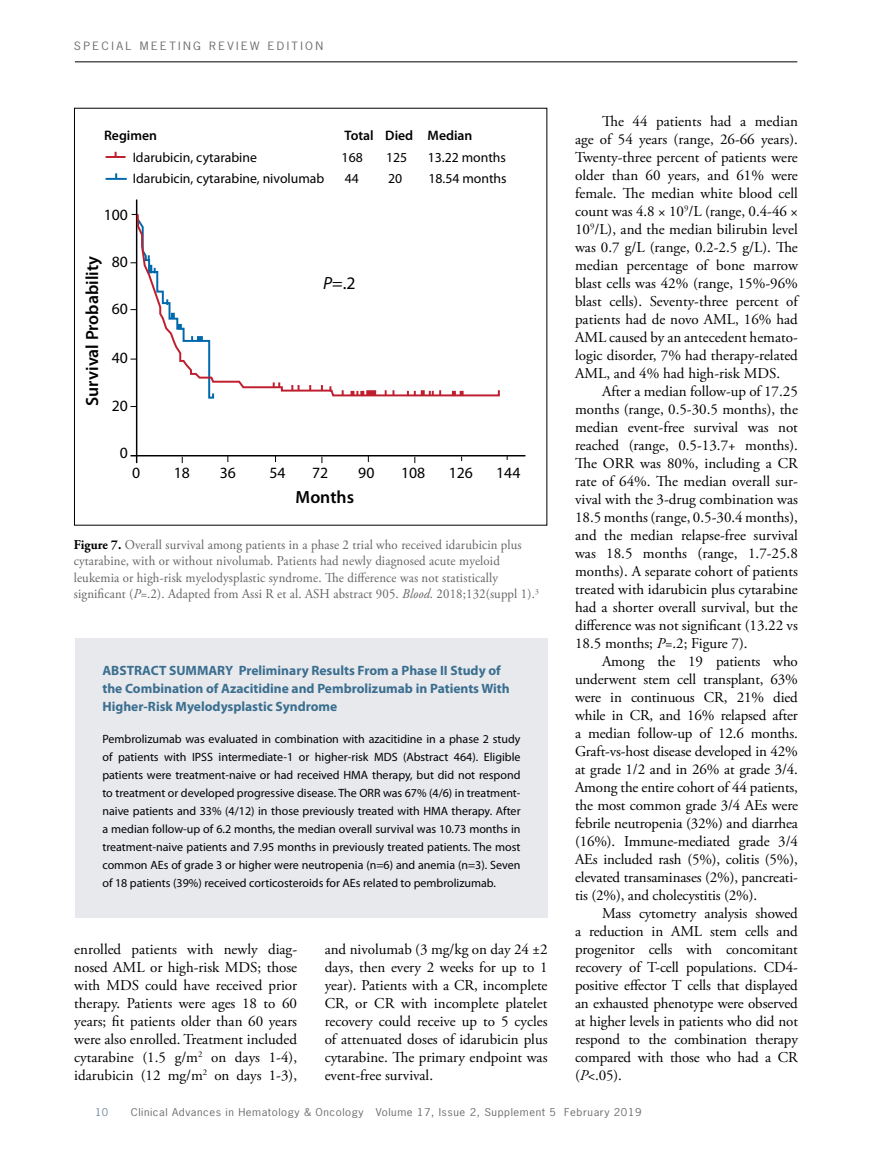
<style>
.page{position:relative;width:878px;height:1175px;background:#fff}
.page>*{position:absolute;margin:0;border:0;box-sizing:border-box;transform-origin:0 0}
.t1{font:600 17.7px "Myriad Pro";color:#000}
.t2{font:17.7px "Myriad Pro";color:#000}
.t3{font:15.75px "Myriad Pro";color:#000}
.t4{font:15px/18px "Adobe Garamond Pro";color:#000;text-align:justify}
.t5{font:13.8px "Myriad Pro";color:#000}
.t6{font:600 13.8px "Myriad Pro";color:#000}
.t7{font:13.5px/16.5px "Adobe Garamond Pro";letter-spacing:.01em;color:#636466;scale:.95 1}
.t8{font:700 13.5px/18px "Myriad Pro";color:#3b6e8f}
.t9{font:12px/18px "Myriad Pro";color:#000;text-align:justify}
.t10{font:10.8px "News Gothic Std";letter-spacing:.2em;color:#6d6e71;scale:1.11 1}
.t11{font:10.2px "News Gothic Std";letter-spacing:.05em;color:#6d6e71;scale:1.11 1}
.t12{font:10.2px "News Gothic Std";color:#738ba5;scale:1.11 1}
.s1{font-style:italic}
.s2{font-weight:700;color:#000}
</style>
<div class="page">
<hr style="left:75px;top:62px;width:722px;height:1px;background:#000">
<hr style="left:136px;top:199px;width:1px;height:264px;background:#000">
<hr style="left:130px;top:455px;width:395px;height:1px;background:#000">
<svg style="left:130px;top:214px;width:85px;height:185px"></svg>
<hr style="left:106px;top:156px;width:20px;height:2px;background:#be1e2d">
<hr style="left:106px;top:178px;width:21px;height:2px;background:#0068ac">
<svg style="left:136px;top:212px;width:364px;height:185px"></svg>
<div style="left:75px;top:638px;width:472px;height:279px;background:#e7e9ed"></div>
<p class="t10" style="left:74px;top:39px;width:226px">SPECIAL MEETING REVIEW EDITION</p>
<p class="t6" style="left:104px;top:127px;width:54px">Regimen</p>
<p class="t6" style="left:344px;top:127px;width:129px">Total Died Median</p>
<p class="t5" style="left:133px;top:149px;width:126px">Idarubicin, cytarabine</p>
<p class="t5" style="left:341px;top:149px;width:23px">168</p>
<p class="t5" style="left:386px;top:149px;width:23px">125</p>
<p class="t5" style="left:428px;top:149px;width:80px">13.22 months</p>
<p class="t5" style="left:133px;top:170px;width:193px">Idarubicin, cytarabine, nivolumab</p>
<p class="t5" style="left:345px;top:170px;width:16px">44</p>
<p class="t5" style="left:388px;top:170px;width:16px">20</p>
<p class="t5" style="left:428px;top:170px;width:80px">18.54 months</p>
<p class="t3" style="left:104px;top:205px;width:26px">100</p>
<p class="t3" style="left:112px;top:252px;width:18px">80</p>
<p class="t3" style="left:112px;top:299px;width:18px">60</p>
<p class="t3" style="left:112px;top:348px;width:18px">40</p>
<p class="t3" style="left:112px;top:395px;width:18px">20</p>
<p class="t3" style="left:120px;top:443px;width:10px">0</p>
<p class="t1" style="left:81px;top:406px;width:151px;rotate:-90deg">Survival Probability</p>
<p class="t2" style="left:323px;top:272px;width:34px"><span class="s1">P</span>=.2</p>
<p class="t3" style="left:132px;top:463px;width:10px">0</p>
<p class="t3" style="left:174px;top:463px;width:18px">18</p>
<p class="t3" style="left:220px;top:463px;width:18px">36</p>
<p class="t3" style="left:269px;top:463px;width:18px">54</p>
<p class="t3" style="left:312px;top:463px;width:18px">72</p>
<p class="t3" style="left:358px;top:463px;width:18px">90</p>
<p class="t3" style="left:401px;top:463px;width:26px">108</p>
<p class="t3" style="left:448px;top:463px;width:26px">126</p>
<p class="t3" style="left:496px;top:463px;width:26px">144</p>
<p class="t1" style="left:295px;top:486px;width:60px">Months</p>
<p class="t7" style="left:74px;top:537px;width:491px"><span class="s2">Figure 7.</span> Overall survival among patients in a phase 2 trial who received idarubicin plus cytarabine, with or without nivolumab. Patients had newly diagnosed acute myeloid leukemia or high-risk myelodysplastic syndrome. The difference was not statistically significant (<span class="s1">P</span>=.2). Adapted from Assi R et al. ASH abstract 905. <span class="s1">Blood</span>. 2018;132(suppl 1).<sup>3</sup></p>
<p class="t8" style="left:102px;top:661px;width:408px">ABSTRACT SUMMARY Preliminary Results From a Phase II Study of the Combination of Azacitidine and Pembrolizumab in Patients With<br>Higher-Risk Myelodysplastic Syndrome</p>
<p class="t9" style="left:102px;top:729px;width:419px">Pembrolizumab was evaluated in combination with azacitidine in a phase 2 study of patients with IPSS intermediate-1 or higher-risk MDS (Abstract 464). Eligible patients were treatment-naive or had received HMA therapy, but did not respond to treatment or developed progressive disease. The ORR was 67% (4/6) in treatment&shy;naive patients and 33% (4/12) in those previously treated with HMA therapy. After a median follow-up of 6.2 months, the median overall survival was 10.73 months in treatment-naive patients and 7.95 months in previously treated patients. The most common AEs of grade 3 or higher were neutropenia (n=6) and anemia (n=3). Seven of 18 patients (39%) received corticosteroids for AEs related to pembrolizumab.</p>
<p class="t4" style="left:74px;top:941px;width:224px">enrolled patients with newly diag&shy;nosed AML or high-risk MDS; those with MDS could have received prior therapy. Patients were ages 18 to 60 years; fit patients older than 60 years were also enrolled. Treatment included cytarabine (1.5 g/m<sup>2</sup> on days 1-4), idarubicin (12 mg/m<sup>2</sup> on days 1-3),</p>
<p class="t4" style="left:324px;top:941px;width:224px">and nivolumab (3 mg/kg on day 24 ±2 days, then every 2 weeks for up to 1 year). Patients with a CR, incomplete CR, or CR with incomplete platelet recovery could receive up to 5 cycles of attenuated doses of idarubicin plus cytarabine. The primary endpoint was event-free survival.</p>
<p class="t4" style="left:575px;top:113px;width:224px;text-indent:27px">The 44 patients had a median age of 54 years (range, 26-66 years).<br>Twenty-three percent of patients were older than 60 years, and 61% were female. The median white blood cell count was 4.8 × 10<sup>9</sup>/L (range, 0.4-46 × 10<sup>9</sup>/L), and the median bilirubin level was 0.7 g/L (range, 0.2-2.5 g/L). The median percentage of bone marrow blast cells was 42% (range, 15%-96% blast cells). Seventy-three percent of patients had de novo AML, 16% had AML caused by an antecedent hemato&shy;logic disorder, 7% had therapy-related AML, and 4% had high-risk MDS.</p>
<p class="t4" style="left:575px;top:383px;width:224px;text-indent:27px">After a median follow-up of 17.25 months (range, 0.5-30.5 months), the median event-free survival was not reached (range, 0.5-13.7+ months).<br>The ORR was 80%, including a CR rate of 64%. The median overall sur&shy;vival with the 3-drug combination was 18.5 months (range, 0.5-30.4 months), and the median relapse-free survival was 18.5 months (range, 1.7-25.8 months). A separate cohort of patients treated with idarubicin plus cytarabine had a shorter overall survival, but the difference was not significant (13.22 vs 18.5 months; <span class="s1">P</span>=.2; Figure 7).</p>
<p class="t4" style="left:575px;top:653px;width:224px;text-indent:27px">Among the 19 patients who underwent stem cell transplant, 63% were in continuous CR, 21% died while in CR, and 16% relapsed after a median follow-up of 12.6 months.<br>Graft-vs-host disease developed in 42% at grade 1/2 and in 26% at grade 3/4.<br>Among the entire cohort of 44 patients, the most common grade 3/4 AEs were febrile neutropenia (32%) and diarrhea (16%). Immune-mediated grade 3/4<br>AEs included rash (5%), colitis (5%), elevated transaminases (2%), pancreati&shy;tis (2%), and cholecystitis (2%).</p>
<p class="t4" style="left:575px;top:905px;width:224px;text-indent:27px">Mass cytometry analysis showed a reduction in AML stem cells and progenitor cells with concomitant recovery of T-cell populations. CD4- positive effector T cells that displayed an exhausted phenotype were observed at higher levels in patients who did not respond to the combination therapy compared with those who had a CR (<span class="s1">P</span>&lt;.05).</p>
<p class="t12" style="left:95px;top:1105px;width:13px">10</p>
<p class="t11" style="left:131px;top:1105px;width:461px">Clinical Advances in Hematology &amp; Oncology Volume 17, Issue 2, Supplement 5 February 2019</p>
</div>
